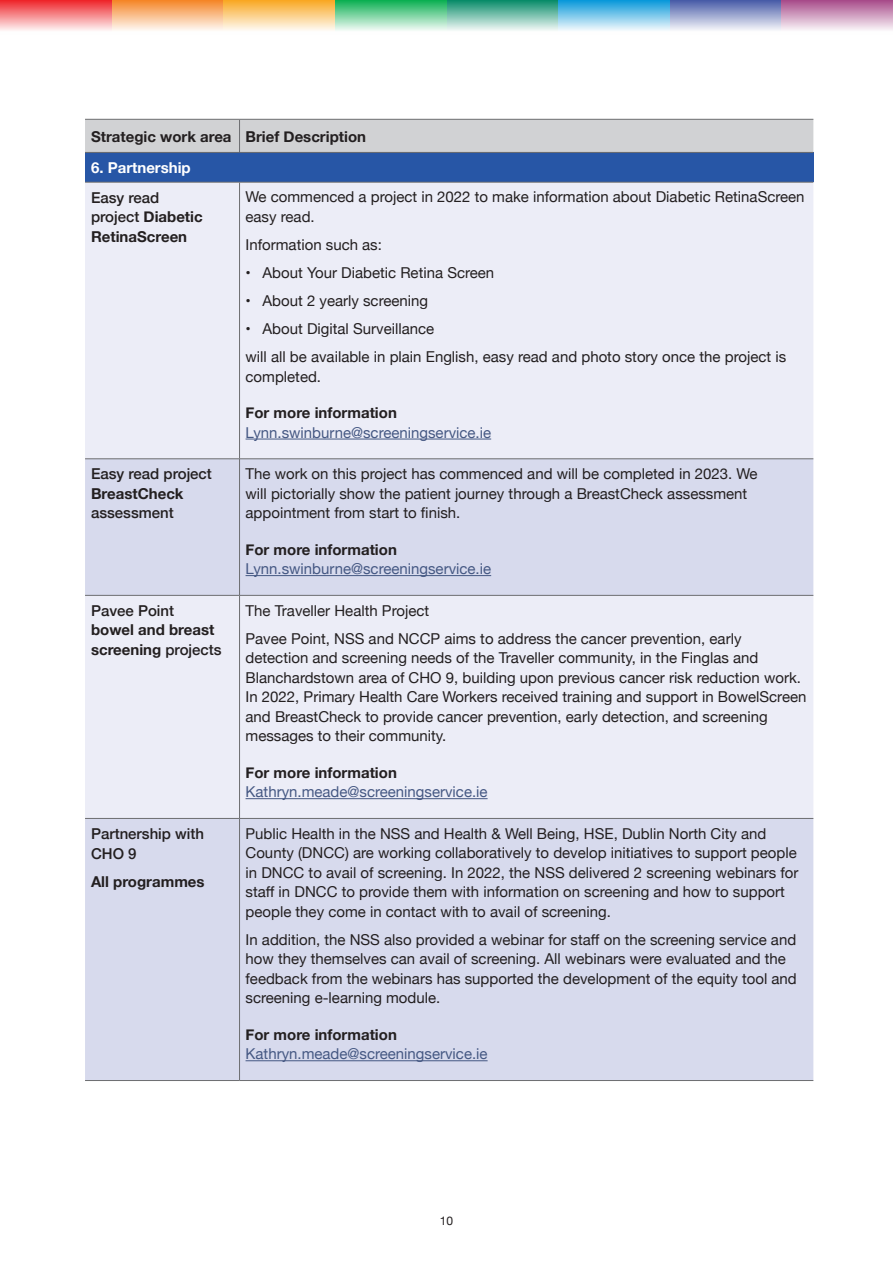
<style>
.page{position:relative;width:893px;height:1263px;background:#fff}
.page>*{position:absolute;margin:0;border:0;box-sizing:border-box;transform-origin:0 0}
.body_text{font:15px/19.5px "Helvetica Neue";color:#231f20}
.body_text-2{font:15px/19.5px "Helvetica Neue";color:#455883}
.body_text-3{font:700 15px/19.5px "Helvetica Neue";color:#231f20}
.body_text-4{font:500 15px/19.5px "Helvetica Neue";color:#231f20}
.body_text-5{font:700 15px "Helvetica Neue";color:#fff}
.t1{font:12px "Helvetica Neue";color:#231f20}
.s1{font-weight:500}
.s2{font-weight:700;color:#231f20}
.s3{font-weight:700}
</style>
<div class="page">
<svg style="left:670px;top:0;width:111px;height:30px;background:#9ba6cf"></svg>
<svg style="left:781px;top:0;width:112px;height:30px;background:#cf9dbf"></svg>
<svg style="left:558px;top:0;width:112px;height:31px;background:#7dc8eb"></svg>
<svg style="left:446px;top:0;width:112px;height:31px;background:#7dc2af"></svg>
<svg style="left:335px;top:0;width:111px;height:31px;background:#7ed4a3"></svg>
<svg style="left:223px;top:0;width:112px;height:31px;background:#fbd08a"></svg>
<svg style="left:112px;top:0;width:111px;height:31px;background:#f9bf8d"></svg>
<svg style="left:0;top:0;width:112px;height:31px;background:#f58b8e"></svg>
<div style="left:85px;top:120px;width:728px;height:32px;background:#d1d2d4"></div>
<div style="left:85px;top:152px;width:728px;height:30px;background:#2756a6"></div>
<div style="left:85px;top:183px;width:728px;height:275px;background:#ecedf7"></div>
<svg style="left:85px;top:459px;width:728px;height:621px;background:#dee0f0"></svg>
<hr style="left:85px;top:119px;width:155px;height:1px;background:#6c6d70">
<hr style="left:240px;top:119px;width:573px;height:1px;background:#6c6d70">
<hr style="left:239px;top:120px;width:1px;height:32px;background:#6c6d70">
<hr style="left:85px;top:152px;width:155px;height:1px;background:#6c6d70">
<hr style="left:240px;top:152px;width:573px;height:1px;background:#6c6d70">
<hr style="left:85px;top:182px;width:155px;height:1px;background:#6c6d70">
<hr style="left:240px;top:182px;width:573px;height:1px;background:#6c6d70">
<hr style="left:239px;top:182px;width:1px;height:277px;background:#6c6d70">
<hr style="left:85px;top:458px;width:155px;height:1px;background:#6c6d70">
<hr style="left:240px;top:458px;width:573px;height:1px;background:#6c6d70">
<hr style="left:239px;top:459px;width:1px;height:136px;background:#6c6d70">
<hr style="left:85px;top:595px;width:155px;height:1px;background:#6c6d70">
<hr style="left:240px;top:595px;width:573px;height:1px;background:#6c6d70">
<hr style="left:239px;top:596px;width:1px;height:222px;background:#6c6d70">
<hr style="left:85px;top:818px;width:155px;height:1px;background:#6c6d70">
<hr style="left:240px;top:818px;width:573px;height:1px;background:#6c6d70">
<hr style="left:239px;top:819px;width:1px;height:261px;background:#6c6d70">
<hr style="left:85px;top:1080px;width:155px;height:1px;background:#6c6d70">
<hr style="left:240px;top:1080px;width:573px;height:1px;background:#6c6d70">
<hr style="left:246px;top:439px;width:245px;height:1px;background:#455883">
<hr style="left:246px;top:575px;width:245px;height:1px;background:#455883">
<hr style="left:246px;top:798px;width:242px;height:1px;background:#455883">
<hr style="left:246px;top:1060px;width:242px;height:1px;background:#455883">
<p class="body_text-3" style="left:91px;top:128px;width:142px">Strategic work area</p>
<p class="body_text-3" style="left:246px;top:128px;width:122px">Brief Description</p>
<p class="body_text-5" style="left:91px;top:156px;width:101px">6. Partnership</p>
<p class="body_text-3" style="left:91px;top:188px;width:113px"><span class="s1">Easy read project</span> Diabetic<br>RetinaScreen</p>
<p class="body_text" style="left:246px;top:188px;width:561px">We commenced a project in 2022 to make information about Diabetic RetinaScreen easy read.</p>
<p class="body_text" style="left:246px;top:236px;width:138px">Information such as:</p>
<p class="body_text" style="left:246px;top:264px;width:250px">• About Your Diabetic Retina Screen</p>
<p class="body_text" style="left:246px;top:292px;width:184px">• About 2 yearly screening</p>
<p class="body_text" style="left:246px;top:320px;width:190px">• About Digital Surveillance</p>
<p class="body_text" style="left:246px;top:348px;width:542px">will all be available in plain English, easy read and photo story once the project is completed.</p>
<p class="body_text-2" style="left:246px;top:404px;width:247px"><span class="s2">For more information<br></span>Lynn.swinburne@screeningservice.ie</p>
<p class="body_text-4" style="left:91px;top:463px;width:122px">Easy read project<br><span class="s3">BreastCheck </span>assessment</p>
<p class="body_text" style="left:246px;top:465px;width:514px">The work on this project has commenced and will be completed in 2023. We will pictorially show the patient journey through a BreastCheck assessment appointment from start to finish.</p>
<p class="body_text-2" style="left:246px;top:540px;width:247px"><span class="s2">For more information<br></span>Lynn.swinburne@screeningservice.ie</p>
<p class="body_text-3" style="left:91px;top:601px;width:132px"><span class="s1">Pavee Point<br></span>bowel and breast screening <span class="s1">projects</span></p>
<p class="body_text" style="left:246px;top:601px;width:185px">The Traveller Health Project</p>
<p class="body_text" style="left:246px;top:629px;width:562px">Pavee Point, NSS and NCCP aims to address the cancer prevention, early detection and screening needs of the Traveller community, in the Finglas and Blanchardstown area of CHO 9, building upon previous cancer risk reduction work.<br>In 2022, Primary Health Care Workers received training and support in BowelScreen and BreastCheck to provide cancer prevention, early detection, and screening messages to their community.</p>
<p class="body_text-2" style="left:246px;top:763px;width:244px"><span class="s2">For more information<br></span>Kathryn.meade@screeningservice.ie</p>
<p class="body_text-4" style="left:91px;top:823px;width:115px">Partnership with<br>CHO 9</p>
<p class="body_text-3" style="left:91px;top:872px;width:115px">All programmes</p>
<p class="body_text" style="left:246px;top:824px;width:554px">Public Health in the NSS and Health &amp; Well Being, HSE, Dublin North City and County (DNCC) are working collaboratively to develop initiatives to support people in DNCC to avail of screening. In 2022, the NSS delivered 2 screening webinars for staff in DNCC to provide them with information on screening and how to support people they come in contact with to avail of screening.</p>
<p class="body_text" style="left:246px;top:930px;width:553px">In addition, the NSS also provided a webinar for staff on the screening service and how they themselves can avail of screening. All webinars were evaluated and the feedback from the webinars has supported the development of the equity tool and screening e-learning module.</p>
<p class="body_text-2" style="left:246px;top:1025px;width:244px"><span class="s2">For more information<br></span>Kathryn.meade@screeningservice.ie</p>
<p class="t1" style="left:440px;top:1212px;width:15px">10</p>
</div>
